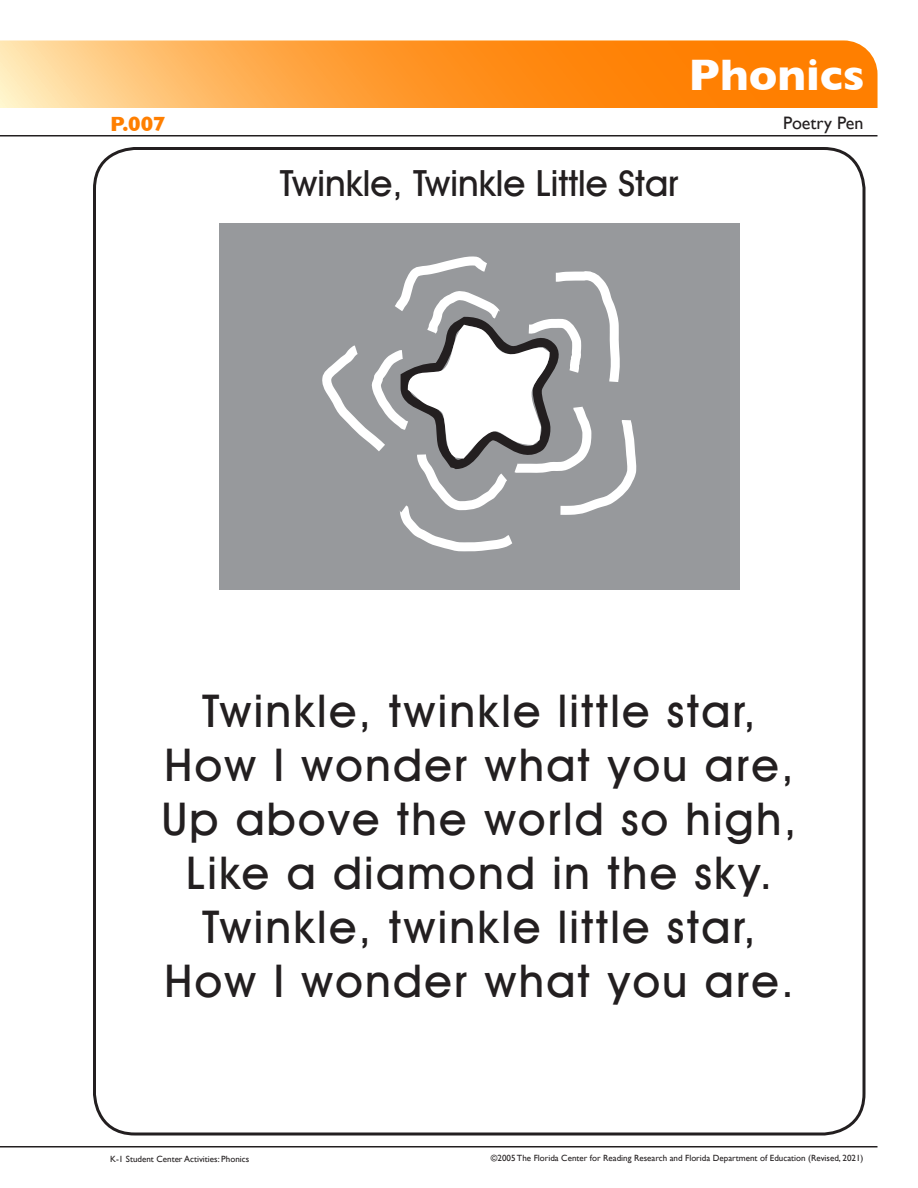
<style>
.page{position:relative;width:918px;height:1188px;background:#fff}
.page>*{position:absolute;margin:0;border:0;box-sizing:border-box;transform-origin:0 0}
.t1{font:500 45px/54px "Avant Garde IT Cby BT";letter-spacing:.05em;color:#231f20;text-align:center}
.t2{font:700 45px "Gill Sans";color:#fff}
.t3{font:500 36px "Avant Garde IT Cby BT";color:#231f20}
.t4{font:700 21px "Gill Sans";color:#ff7f00}
.Activity_Name{font:18px "Gill Sans";color:#231f20}
.t5{font:9px "Gill Sans";color:#231f20}
</style>
<div class="page">
<svg style="left:0;top:40px;width:878px;height:68px;background:#ffa848"></svg>
<hr style="left:0;top:135px;width:878px;height:1px;background:#231f20">
<hr style="left:0;top:1146px;width:878px;height:2px;background:#231f20">
<div style="left:219px;top:223px;width:521px;height:366px;background:#97999c"></div>
<svg style="left:316px;top:40px;width:325px;height:512px"></svg>
<p class="t2" style="left:689px;top:39px;width:178px">Phonics</p>
<p class="t4" style="left:110px;top:107px;width:57px">P.007</p>
<p class="Activity_Name" style="left:783px;top:112px;width:82px">Poetry Pen</p>
<p class="t3" style="left:280px;top:162px;width:400px">Twinkle, Twinkle Little Star</p>
<p class="t1" style="left:162px;top:684px;width:636px">Twinkle, twinkle little star,<br>How I wonder what you are,<br>Up above the world so high,<br>Like a diamond in the sky.<br>Twinkle, twinkle little star,<br>How I wonder what you are.</p>
<p class="t5" style="left:110px;top:1154px;width:141px">K-1 Student Center Activities: Phonics</p>
<p class="t5" style="left:491px;top:1152px;width:374px">©2005 The Florida Center for Reading Research and Florida Department of Education (Revised, 2021)</p>
</div>
